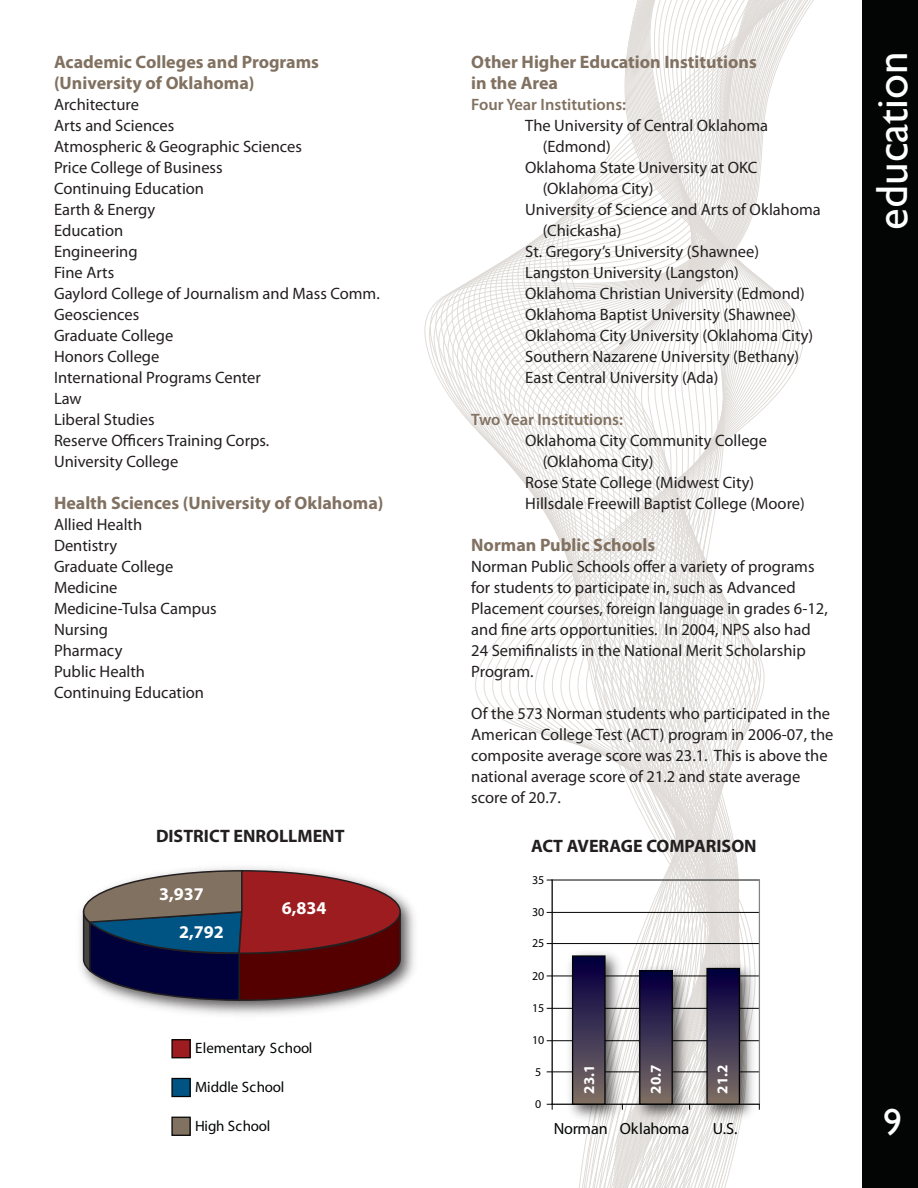
<style>
.page{position:relative;width:918px;height:1188px;background:#fff}
.page>*{position:absolute;margin:0;border:0;box-sizing:border-box;transform-origin:0 0}
.t1{font:45px "Gill Sans";color:#fff}
.t2{font:37.5px "Gill Sans";color:#fff}
.t3{font:700 18px/21px "Myriad Pro";color:#817161}
.t4{font:700 18px "Myriad Pro";color:#231f20}
.t5{font:700 18px/37.2px "Myriad";color:#fff}
.t6{font:16.5px/21px "Myriad Pro";color:#231f20}
.t7{font:600 16.5px "Myriad Pro";color:#817161}
.t8{font:16.2px "Myriad";letter-spacing:-.015em;color:#030505}
.t9{font:15px "Myriad";letter-spacing:-.015em;color:#030505}
.t10{font:700 15px "Myriad";color:#fff}
.t11{font:12px "Myriad";letter-spacing:-.015em;color:#030505}
</style>
<div class="page">
<svg style="left:458px;top:0;width:349px;height:1138px"></svg>
<div style="left:862px;top:0;width:56px;height:1188px;background:#030404"></div>
<hr style="left:552px;top:1072px;width:207px;height:1px;background:#030505">
<hr style="left:552px;top:1040px;width:207px;height:1px;background:#030505">
<hr style="left:552px;top:1008px;width:207px;height:1px;background:#030505">
<hr style="left:552px;top:976px;width:207px;height:1px;background:#030505">
<hr style="left:552px;top:943px;width:207px;height:1px;background:#030505">
<hr style="left:552px;top:912px;width:207px;height:1px;background:#030505">
<hr style="left:552px;top:879px;width:207px;height:2px;background:#818282">
<hr style="left:759px;top:880px;width:1px;height:224px;background:#818282">
<img style="left:561px;top:945px;width:66px;height:182px">
<div style="left:573px;top:956px;width:32px;height:148px;background:linear-gradient(to bottom,#00003f,#7c6e65)"></div>
<div style="left:572px;top:955px;width:34px;height:150px;border:1px solid #030505"></div>
<img style="left:628px;top:960px;width:67px;height:167px">
<div style="left:640px;top:971px;width:32px;height:133px;background:linear-gradient(to bottom,#00003f,#7c6e66)"></div>
<div style="left:639px;top:970px;width:34px;height:135px;border:1px solid #030505"></div>
<img style="left:696px;top:957px;width:66px;height:170px">
<div style="left:707px;top:968px;width:32px;height:136px;background:linear-gradient(to bottom,#00003f,#7b6e65)"></div>
<div style="left:706px;top:968px;width:34px;height:137px;border:1px solid #030505"></div>
<hr style="left:552px;top:880px;width:1px;height:224px;background:#030505">
<hr style="left:552px;top:1104px;width:207px;height:1px;background:#030505">
<svg style="left:547px;top:1104px;width:6px;height:5px"></svg>
<div style="left:172px;top:1040px;width:18px;height:18px;background:#9c1c1f"></div>
<div style="left:171px;top:1039px;width:20px;height:19px;border:1px solid #030505"></div>
<div style="left:172px;top:1078px;width:18px;height:19px;background:#005484"></div>
<div style="left:171px;top:1078px;width:20px;height:19px;border:1px solid #030505"></div>
<div style="left:172px;top:1117px;width:18px;height:18px;background:#817161"></div>
<div style="left:171px;top:1117px;width:20px;height:19px;border:1px solid #030505"></div>
<img style="left:80px;top:897px;width:335px;height:118px">
<svg style="left:82px;top:867px;width:320px;height:135px;background:#6c4551"></svg>
<p class="t3" style="left:54px;top:50px;width:267px">Academic Colleges and Programs (University of Oklahoma)</p>
<p class="t6" style="left:54px;top:93px;width:327px">Architecture<br>Arts and Sciences<br>Atmospheric &amp; Geographic Sciences<br>Price College of Business<br>Continuing Education<br>Earth &amp; Energy<br>Education<br>Engineering<br>Fine Arts<br>Gaylord College of Journalism and Mass Comm.<br>Geosciences<br>Graduate College<br>Honors College<br>International Programs Center<br>Law<br>Liberal Studies<br>Reserve Officers Training Corps.<br>University College</p>
<p class="t3" style="left:54px;top:491px;width:331px">Health Sciences (University of Oklahoma)</p>
<p class="t6" style="left:54px;top:513px;width:164px">Allied Health<br>Dentistry<br>Graduate College<br>Medicine<br>Medicine-Tulsa Campus<br>Nursing<br>Pharmacy<br>Public Health<br>Continuing Education</p>
<p class="t4" style="left:156px;top:824px;width:190px">DISTRICT ENROLLMENT</p>
<p class="t5" style="left:179px;top:876px;width:46px;text-indent:-20px">3,937<br>2,792</p>
<p class="t5" style="left:282px;top:890px;width:46px">6,834</p>
<p class="t9" style="left:195px;top:1040px;width:119px">Elementary School</p>
<p class="t9" style="left:195px;top:1079px;width:91px">Middle School</p>
<p class="t9" style="left:195px;top:1118px;width:77px">High School</p>
<p class="t3" style="left:471px;top:50px;width:287px">Other Higher Education Institutions in the Area</p>
<p class="t7" style="left:471px;top:93px;width:156px">Four Year Institutions:</p>
<p class="t6" style="left:525px;top:114px;width:244px">The University of Central Oklahoma</p>
<p class="t6" style="left:543px;top:135px;width:70px">(Edmond)</p>
<p class="t6" style="left:525px;top:156px;width:234px">Oklahoma State University at OKC</p>
<p class="t6" style="left:543px;top:177px;width:112px">(Oklahoma City)</p>
<p class="t6" style="left:525px;top:198px;width:297px">University of Science and Arts of Oklahoma</p>
<p class="t6" style="left:543px;top:219px;width:80px">(Chickasha)</p>
<p class="t6" style="left:525px;top:240px;width:235px">St. Gregory’s University (Shawnee)</p>
<p class="t6" style="left:525px;top:261px;width:215px">Langston University (Langston)</p>
<p class="t6" style="left:525px;top:282px;width:281px">Oklahoma Christian University (Edmond)</p>
<p class="t6" style="left:525px;top:303px;width:272px">Oklahoma Baptist University (Shawnee)</p>
<p class="t6" style="left:525px;top:324px;width:289px">Oklahoma City University (Oklahoma City)</p>
<p class="t6" style="left:525px;top:345px;width:275px">Southern Nazarene University (Bethany)</p>
<p class="t6" style="left:525px;top:366px;width:195px">East Central University (Ada)</p>
<p class="t7" style="left:471px;top:408px;width:153px">Two Year Institutions:</p>
<p class="t6" style="left:525px;top:429px;width:243px">Oklahoma City Community College</p>
<p class="t6" style="left:543px;top:450px;width:112px">(Oklahoma City)</p>
<p class="t6" style="left:525px;top:471px;width:230px">Rose State College (Midwest City)</p>
<p class="t6" style="left:525px;top:492px;width:281px">Hillsdale Freewill Baptist College (Moore)</p>
<p class="t3" style="left:471px;top:533px;width:186px">Norman Public Schools</p>
<p class="t6" style="left:471px;top:555px;width:358px">Norman Public Schools offer a variety of programs for students to participate in, such as Advanced Placement courses, foreign language in grades 6-12, and fine arts opportunities. In 2004, NPS also had 24 Semifinalists in the National Merit Scholarship Program.</p>
<p class="t6" style="left:471px;top:702px;width:364px">Of the 573 Norman students who participated in the American College Test (ACT) program in 2006-07, the composite average score was 23.1. This is above the national average score of 21.2 and state average score of 20.7.</p>
<p class="t4" style="left:531px;top:834px;width:227px">ACT AVERAGE COMPARISON</p>
<p class="t11" style="left:532px;top:874px;width:14px">35</p>
<p class="t11" style="left:532px;top:906px;width:14px">30</p>
<p class="t11" style="left:532px;top:937px;width:14px">25</p>
<p class="t11" style="left:532px;top:970px;width:14px">20</p>
<p class="t11" style="left:532px;top:1002px;width:14px">15</p>
<p class="t11" style="left:532px;top:1034px;width:14px">10</p>
<p class="t11" style="left:535px;top:1066px;width:8px">5</p>
<p class="t11" style="left:535px;top:1098px;width:8px">0</p>
<p class="t10" style="left:581px;top:1094px;width:30px;rotate:-90deg">23.1</p>
<p class="t10" style="left:648px;top:1094px;width:30px;rotate:-90deg">20.7</p>
<p class="t10" style="left:715px;top:1094px;width:30px;rotate:-90deg">21.2</p>
<p class="t8" style="left:554px;top:1121px;width:137px">Norman Oklahoma</p>
<p class="t8" style="left:713px;top:1121px;width:26px">U.S.</p>
<h1 class="t1" style="left:866px;top:230px;width:180px;rotate:-90deg">education</h1>
<h2 class="t2" style="left:883px;top:1100px;width:20px">9</h2>
</div>
